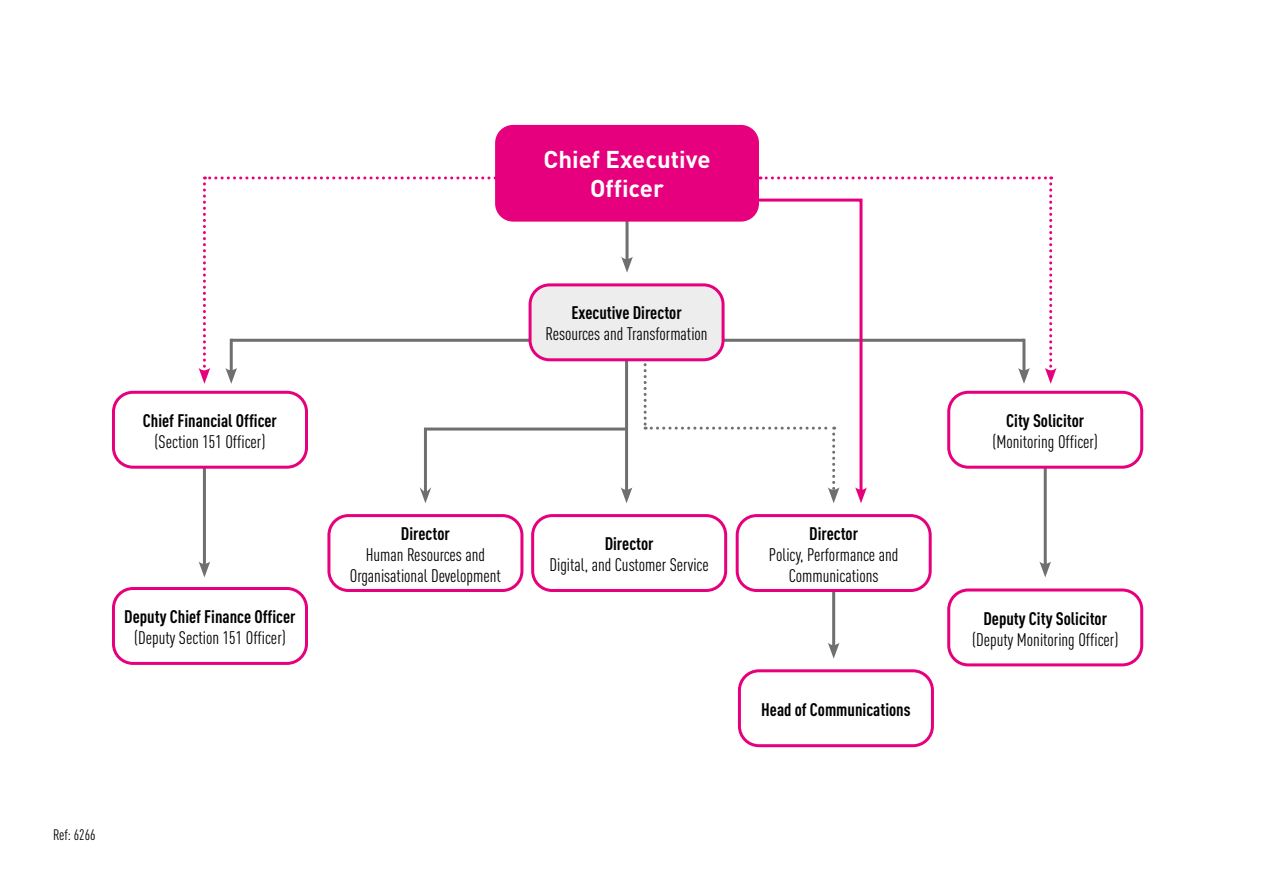
<style>
.page{position:relative;width:1263px;height:893px;background:#fff}
.page>*{position:absolute;margin:0;border:0;box-sizing:border-box;transform-origin:0 0}
.Chief_Exec__H{font:700 24px "DINOT";color:#fff}
.Designation__H2{font:condensed 18px/21px "DINOT";color:#000;text-align:center}
.Area_responsible__H1{font:700 condensed 18px "DINOT";color:#000}
.Area_responsible__H1-2{font:condensed 18px "DINOT";color:#000}
.Designation__H2-2{font:condensed 15px "DINOT";color:#000}
</style>
<div class="page">
<hr style="left:203px;top:459px;width:3px;height:108px;background:#706f6f">
<svg style="left:199px;top:562px;width:11px;height:15px"></svg>
<hr style="left:1044px;top:459px;width:3px;height:108px;background:#706f6f">
<svg style="left:1039px;top:561px;width:12px;height:16px"></svg>
<hr style="left:625px;top:353px;width:3px;height:140px;background:#706f6f">
<hr style="left:832px;top:585px;width:3px;height:63px;background:#706f6f">
<svg style="left:828px;top:643px;width:11px;height:16px"></svg>
<hr style="left:231px;top:339px;width:793px;height:3px;background:#706f6f">
<div style="left:531px;top:514px;width:196px;height:78px;border:3px solid #e6007d;border-radius:20px"></div>
<div style="left:327px;top:514px;width:196px;height:78px;border:3px solid #e6007d;border-radius:20px"></div>
<div style="left:736px;top:514px;width:196px;height:78px;border:3px solid #e6007d;border-radius:20px"></div>
<div style="left:738px;top:669px;width:196px;height:78px;border:3px solid #e6007d;border-radius:20px"></div>
<div style="left:113px;top:392px;width:193px;height:75px;background:#fff;border-radius:20px"></div>
<div style="left:112px;top:391px;width:196px;height:78px;border:3px solid #e6007d;border-radius:20px"></div>
<div style="left:112px;top:587px;width:196px;height:78px;border:3px solid #e6007d;border-radius:20px"></div>
<div style="left:947px;top:391px;width:196px;height:78px;border:3px solid #e6007d;border-radius:20px"></div>
<div style="left:947px;top:588px;width:196px;height:78px;border:3px solid #e6007d;border-radius:20px"></div>
<hr style="left:625px;top:200px;width:3px;height:62px;background:#706f6f">
<svg style="left:621px;top:257px;width:12px;height:16px"></svg>
<div style="left:495px;top:125px;width:264px;height:97px;background:#e6007d;border-radius:18px"></div>
<div style="left:530px;top:285px;width:193px;height:75px;background:#ededed;border-radius:20px"></div>
<div style="left:528px;top:283px;width:196px;height:78px;border:3px solid #e6007d;border-radius:20px"></div>
<svg style="left:199px;top:176px;width:290px;height:208px"></svg>
<svg style="left:420px;top:426px;width:212px;height:77px"></svg>
<svg style="left:644px;top:176px;width:412px;height:327px"></svg>
<h1 class="Area_responsible__H1" style="left:143px;top:407px;width:136px">Chief Financial Officer</h1>
<h2 class="Designation__H2" style="left:154px;top:430px;width:112px">(Section 151 Officer)</h2>
<h1 class="Area_responsible__H1" style="left:124px;top:603px;width:173px">Deputy Chief Finance Officer</h1>
<h2 class="Designation__H2" style="left:134px;top:626px;width:153px">(Deputy Section 151 Officer)</h2>
<h2 class="Designation__H2-2" style="left:53px;top:824px;width:44px">Ref: 6266</h2>
<p class="Chief_Exec__H" style="left:543px;top:141px;width:169px">Chief Executive</p>
<p class="Chief_Exec__H" style="left:590px;top:169px;width:75px">Officer</p>
<h1 class="Area_responsible__H1" style="left:571px;top:300px;width:112px">Executive Director</h1>
<h2 class="Designation__H2" style="left:545px;top:323px;width:164px">Resources and Transformation</h2>
<h1 class="Area_responsible__H1" style="left:401px;top:520px;width:50px">Director</h1>
<h2 class="Designation__H2" style="left:350px;top:543px;width:153px">Human Resources and<br>Organisational Development</h2>
<h1 class="Area_responsible__H1" style="left:605px;top:531px;width:50px">Director</h1>
<h2 class="Designation__H2" style="left:549px;top:553px;width:161px">Digital, and Customer Service</h2>
<h1 class="Area_responsible__H1" style="left:809px;top:520px;width:50px">Director</h1>
<h2 class="Designation__H2" style="left:769px;top:543px;width:131px">Policy, Performance and<br>Communications</h2>
<h1 class="Area_responsible__H1" style="left:761px;top:696px;width:151px">Head of Communications</h1>
<h1 class="Area_responsible__H1" style="left:1006px;top:407px;width:80px">City Solicitor</h1>
<h1 class="Area_responsible__H1-2" style="left:992px;top:429px;width:107px">(Monitoring Officer)</h1>
<h1 class="Area_responsible__H1" style="left:983px;top:605px;width:125px">Deputy City Solicitor</h1>
<h2 class="Designation__H2" style="left:972px;top:628px;width:148px">(Deputy Monitoring Officer)</h2>
</div>
